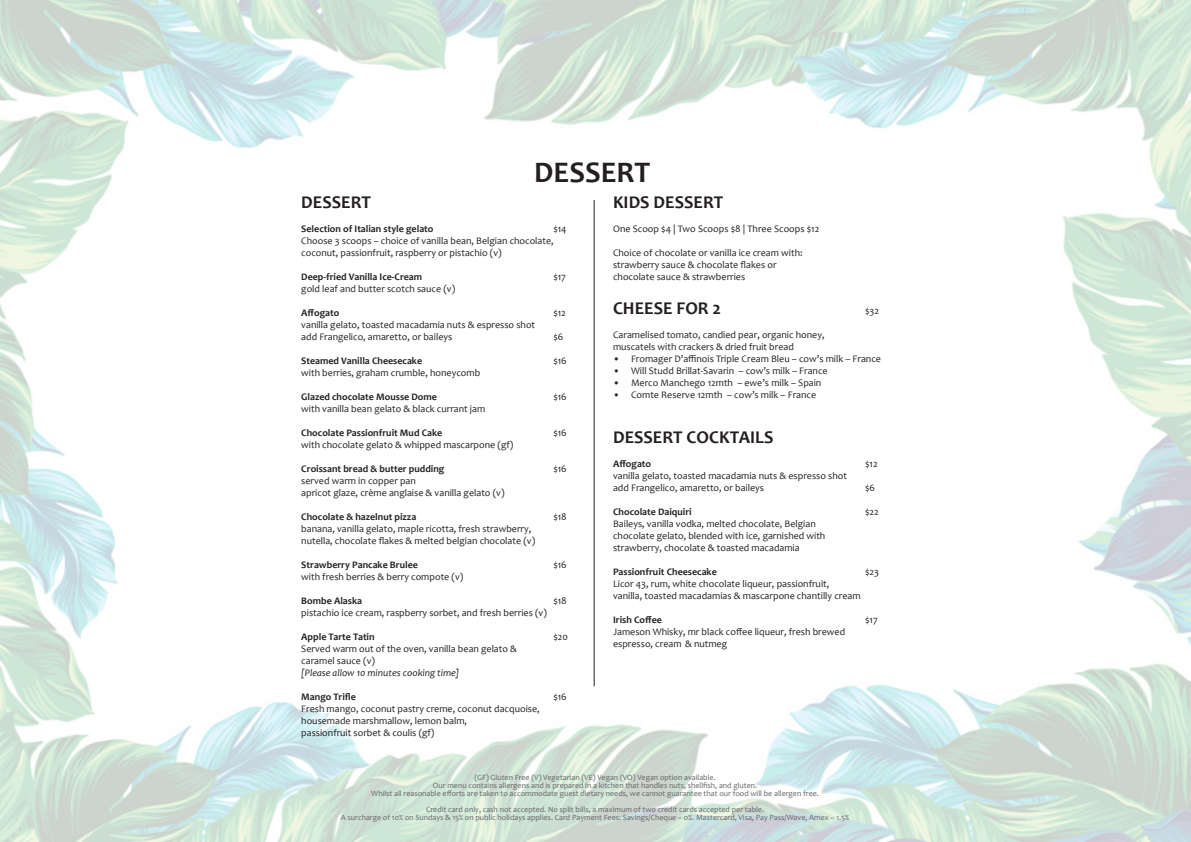
<style>
.page{position:relative;width:1191px;height:842px;background:#fff}
.page>*{position:absolute;margin:0;border:0;box-sizing:border-box;transform-origin:0 0}
.t1{font:700 30px "Candara";color:#231f20}
.t2{font:700 18px "Candara";color:#231f20}
.t3{font:10px "Candara";color:#231f20}
.t4{font:700 10px "Candara";color:#231f20}
.t5{font:italic 10px "Candara";color:#231f20}
.t6{font:8px "Candara";color:#636366}
</style>
<div class="page">
<img style="left:0;top:0;width:1191px;height:842px">
<hr style="left:594px;top:200px;width:1px;height:486px;background:#231f20">
<p class="t1" style="left:534px;top:153px;width:118px">DESSERT</p>
<p class="t2" style="left:613px;top:191px;width:112px">KIDS DESSERT</p>
<p class="t3" style="left:613px;top:223px;width:208px">One Scoop $4 | Two Scoops $8 | Three Scoops $12</p>
<p class="t3" style="left:613px;top:247px;width:191px">Choice of chocolate or vanilla ice cream with:</p>
<p class="t3" style="left:613px;top:259px;width:165px">strawberry sauce &amp; chocolate flakes or</p>
<p class="t3" style="left:613px;top:271px;width:134px">chocolate sauce &amp; strawberries</p>
<p class="t2" style="left:613px;top:297px;width:110px">CHEESE FOR 2</p>
<p class="t3" style="left:865px;top:304px;width:15px">$32</p>
<p class="t3" style="left:613px;top:328px;width:213px">Caramelised tomato, candied pear, organic honey,</p>
<p class="t3" style="left:613px;top:340px;width:182px">muscatels with crackers &amp; dried fruit bread</p>
<p class="t3" style="left:613px;top:352px;width:269px">• Fromager D’affinois Triple Cream Bleu – cow’s milk – France</p>
<p class="t3" style="left:613px;top:364px;width:216px">• Will Studd Brillat-Savarin – cow’s milk – France</p>
<p class="t3" style="left:613px;top:376px;width:210px">• Merco Manchego 12mth – ewe’s milk – Spain</p>
<p class="t3" style="left:613px;top:388px;width:205px">• Comte Reserve 12mth – cow’s milk – France</p>
<p class="t2" style="left:613px;top:426px;width:162px">DESSERT COCKTAILS</p>
<p class="t4" style="left:613px;top:458px;width:40px">Affogato</p>
<p class="t3" style="left:865px;top:458px;width:14px">$12</p>
<p class="t3" style="left:613px;top:470px;width:235px">vanilla gelato, toasted macadamia nuts &amp; espresso shot</p>
<p class="t3" style="left:613px;top:482px;width:152px">add Frangelico, amaretto, or baileys</p>
<p class="t3" style="left:865px;top:482px;width:11px">$6</p>
<p class="t4" style="left:613px;top:506px;width:80px">Chocolate Daiquiri</p>
<p class="t3" style="left:865px;top:506px;width:15px">$22</p>
<p class="t3" style="left:613px;top:518px;width:204px">Baileys, vanilla vodka, melted chocolate, Belgian</p>
<p class="t3" style="left:613px;top:530px;width:214px">chocolate gelato, blended with ice, garnished with</p>
<p class="t3" style="left:613px;top:542px;width:188px">strawberry, chocolate &amp; toasted macadamia</p>
<p class="t4" style="left:613px;top:566px;width:105px">Passionfruit Cheesecake</p>
<p class="t3" style="left:865px;top:566px;width:15px">$23</p>
<p class="t3" style="left:613px;top:578px;width:218px">Licor 43, rum, white chocolate liqueur, passionfruit,</p>
<p class="t3" style="left:613px;top:590px;width:249px">vanilla, toasted macadamias &amp; mascarpone chantilly cream</p>
<p class="t4" style="left:613px;top:614px;width:50px">Irish Coffee</p>
<p class="t3" style="left:865px;top:614px;width:14px">$17</p>
<p class="t3" style="left:613px;top:626px;width:234px">Jameson Whisky, mr black coffee liqueur, fresh brewed</p>
<p class="t3" style="left:613px;top:638px;width:116px">espresso, cream &amp; nutmeg</p>
<p class="t2" style="left:301px;top:191px;width:71px">DESSERT</p>
<p class="t4" style="left:301px;top:223px;width:134px">Selection of Italian style gelato</p>
<p class="t3" style="left:553px;top:223px;width:15px">$14</p>
<p class="t3" style="left:301px;top:235px;width:254px">Choose 3 scoops – choice of vanilla bean, Belgian chocolate,</p>
<p class="t3" style="left:301px;top:247px;width:202px">coconut, passionfruit, raspberry or pistachio (v)</p>
<p class="t4" style="left:301px;top:271px;width:122px">Deep-fried Vanilla Ice-Cream</p>
<p class="t3" style="left:553px;top:271px;width:14px">$17</p>
<p class="t3" style="left:301px;top:283px;width:155px">gold leaf and butter scotch sauce (v)</p>
<p class="t4" style="left:301px;top:307px;width:40px">Affogato</p>
<p class="t3" style="left:553px;top:307px;width:14px">$12</p>
<p class="t3" style="left:301px;top:319px;width:235px">vanilla gelato, toasted macadamia nuts &amp; espresso shot</p>
<p class="t3" style="left:301px;top:331px;width:152px">add Frangelico, amaretto, or baileys</p>
<p class="t3" style="left:553px;top:331px;width:11px">$6</p>
<p class="t4" style="left:301px;top:355px;width:122px">Steamed Vanilla Cheesecake</p>
<p class="t3" style="left:553px;top:355px;width:15px">$16</p>
<p class="t3" style="left:301px;top:367px;width:180px">with berries, graham crumble, honeycomb</p>
<p class="t4" style="left:301px;top:391px;width:137px">Glazed chocolate Mousse Dome</p>
<p class="t3" style="left:553px;top:391px;width:15px">$16</p>
<p class="t3" style="left:301px;top:403px;width:185px">with vanilla bean gelato &amp; black currant jam</p>
<p class="t4" style="left:301px;top:427px;width:143px">Chocolate Passionfruit Mud Cake</p>
<p class="t3" style="left:553px;top:427px;width:15px">$16</p>
<p class="t3" style="left:301px;top:439px;width:213px">with chocolate gelato &amp; whipped mascarpone (gf)</p>
<p class="t4" style="left:301px;top:463px;width:145px">Croissant bread &amp; butter pudding</p>
<p class="t3" style="left:553px;top:463px;width:15px">$16</p>
<p class="t3" style="left:301px;top:475px;width:116px">served warm in copper pan</p>
<p class="t3" style="left:301px;top:487px;width:205px">apricot glaze, crème anglaise &amp; vanilla gelato (v)</p>
<p class="t4" style="left:301px;top:511px;width:116px">Chocolate &amp; hazelnut pizza</p>
<p class="t3" style="left:553px;top:511px;width:15px">$18</p>
<p class="t3" style="left:301px;top:523px;width:231px">banana, vanilla gelato, maple ricotta, fresh strawberry,</p>
<p class="t3" style="left:301px;top:535px;width:235px">nutella, chocolate flakes &amp; melted belgian chocolate (v)</p>
<p class="t4" style="left:301px;top:559px;width:118px">Strawberry Pancake Brulee</p>
<p class="t3" style="left:553px;top:559px;width:15px">$16</p>
<p class="t3" style="left:301px;top:571px;width:164px">with fresh berries &amp; berry compote (v)</p>
<p class="t4" style="left:301px;top:595px;width:62px">Bombe Alaska</p>
<p class="t3" style="left:553px;top:595px;width:15px">$18</p>
<p class="t3" style="left:301px;top:607px;width:247px">pistachio ice cream, raspberry sorbet, and fresh berries (v)</p>
<p class="t4" style="left:301px;top:631px;width:75px">Apple Tarte Tatin</p>
<p class="t3" style="left:553px;top:631px;width:16px">$20</p>
<p class="t3" style="left:301px;top:643px;width:217px">Served warm out of the oven, vanilla bean gelato &amp;</p>
<p class="t3" style="left:301px;top:655px;width:75px">caramel sauce (v)</p>
<p class="t5" style="left:301px;top:667px;width:160px">[Please allow 10 minutes cooking time]</p>
<p class="t4" style="left:301px;top:691px;width:56px">Mango Trifle</p>
<p class="t3" style="left:553px;top:691px;width:15px">$16</p>
<p class="t3" style="left:301px;top:703px;width:240px">Fresh mango, coconut pastry creme, coconut dacquoise,</p>
<p class="t3" style="left:301px;top:715px;width:167px">housemade marshmallow, lemon balm,</p>
<p class="t3" style="left:301px;top:727px;width:135px">passionfruit sorbet &amp; coulis (gf)</p>
<p class="t6" style="left:474px;top:772px;width:243px">(GF) Gluten Free (V) Vegetarian (VE) Vegan (VO) Vegan option available.</p>
<p class="t6" style="left:433px;top:780px;width:326px">Our menu contains allergens and is prepared in a kitchen that handles nuts, shellfish, and gluten.</p>
<p class="t6" style="left:371px;top:788px;width:449px">Whilst all reasonable efforts are taken to accommodate guest dietary needs, we cannot guarantee that our food will be allergen free.</p>
<p class="t6" style="left:426px;top:804px;width:339px">Credit card only, cash not accepted. No split bills, a maximum of two credit cards accepted per table.</p>
<p class="t6" style="left:341px;top:812px;width:509px">A surcharge of 10% on Sundays &amp; 15% on public holidays applies. Card Payment Fees: Savings/Cheque – 0%. Mastercard, Visa, Pay Pass/Wave, Amex – 1.5%</p>
</div>
